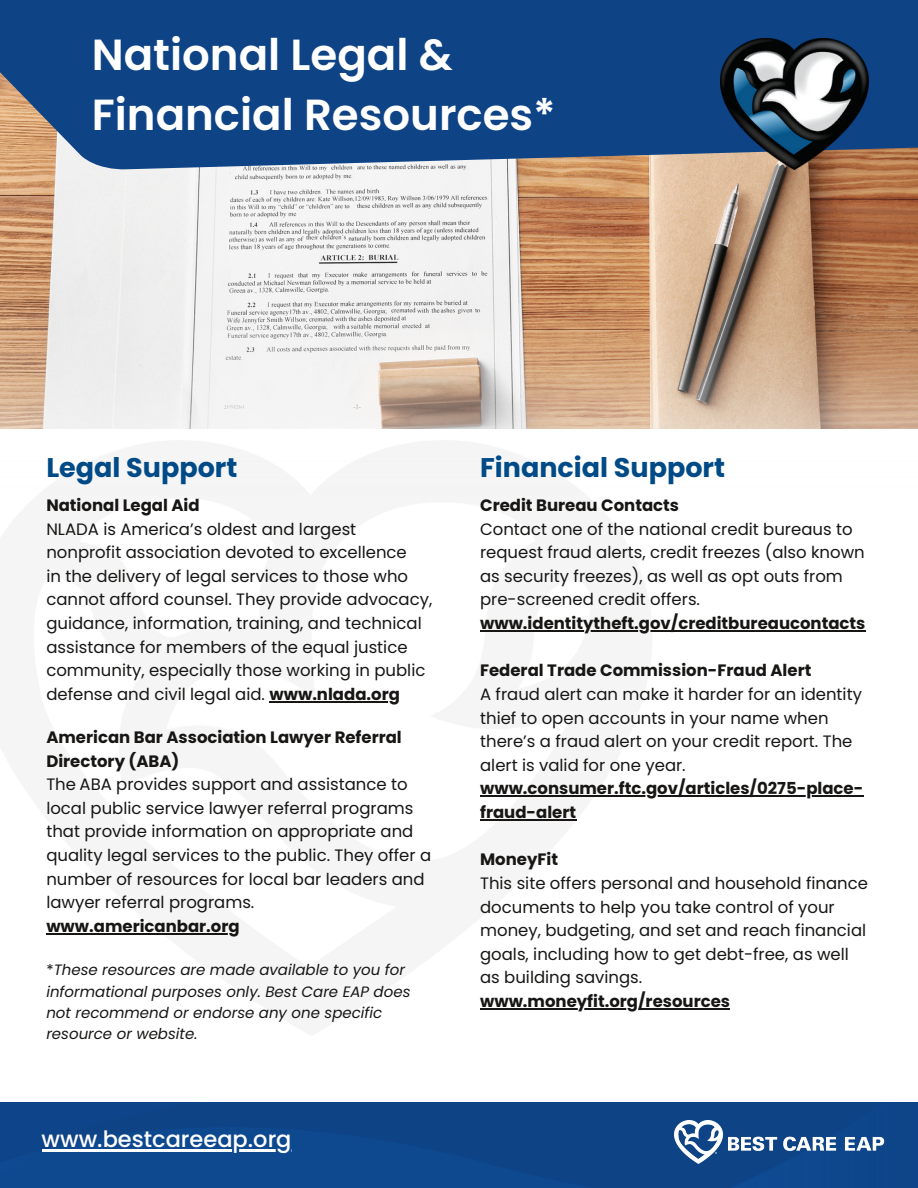
<style>
.page{position:relative;width:918px;height:1188px;background:#fff}
.page>*{position:absolute;margin:0;border:0;box-sizing:border-box;transform-origin:0 0}
.t1{font:600 43.5px/60.8px "Poppins";color:#fff}
.t2{font:700 27px "Poppins";color:#004b87}
.t3{font:500 22.5px "Poppins";color:#fff}
.t4{font:16.5px/23.7px "Poppins";color:#171615}
.t5{font:700 16.5px/23.7px "Poppins";color:#171615}
.t6{font:italic 15px/21.3px "Poppins";color:#171615}
.s1{font-weight:700}
.s2{font-style:normal}
.s3{color:#004b87}
</style>
<div class="page">
<img style="left:0;top:169px;width:918px;height:106px">
<img style="left:0;top:275px;width:918px;height:154px">
<img style="left:0;top:441px;width:652px;height:593px">
<svg style="left:0;top:0;width:918px;height:169px;background:#1d4b87"></svg>
<div style="left:0;top:1102px;width:918px;height:86px;background:#0e4386"></div>
<img style="left:732px;top:1164px;width:54px;height:24px">
<img style="left:0;top:1154px;width:29px;height:22px">
<img style="left:720px;top:39px;width:149px;height:130px">
<img style="left:675px;top:1121px;width:210px;height:43px">
<hr style="left:270px;top:701px;width:130px;height:1px;background:#171615">
<hr style="left:42px;top:1149px;width:250px;height:3px;background:#fff">
<hr style="left:480px;top:630px;width:386px;height:1px;background:#171615">
<hr style="left:480px;top:796px;width:383px;height:1px;background:#171615">
<hr style="left:480px;top:819px;width:96px;height:1px;background:#171615">
<hr style="left:480px;top:1008px;width:250px;height:1px;background:#171615">
<hr style="left:46px;top:933px;width:194px;height:1px;background:#171615">
<p class="t1" style="left:92px;top:24px;width:466px">National Legal &amp;<br>Financial Resources*</p>
<p class="t2" style="left:46px;top:449px;width:193px">Legal Support</p>
<p class="t2" style="left:480px;top:449px;width:246px">Financial Support</p>
<p class="t5" style="left:46px;top:493px;width:155px">National Legal Aid</p>
<p class="t4" style="left:46px;top:517px;width:362px">NLADA is America’s oldest and largest nonprofit association devoted to excellence</p>
<p class="t4" style="left:46px;top:564px;width:387px">in the delivery of legal services to those who cannot afford counsel. They provide advocacy, guidance, information, training, and technical assistance for members of the equal justice community, especially those working in public defense and civil legal aid. <span class="s1">www.nlada.org</span></p>
<p class="t5" style="left:46px;top:725px;width:357px">American Bar Association Lawyer Referral<br>Directory (ABA)</p>
<p class="t4" style="left:46px;top:773px;width:386px">The ABA provides support and assistance to local public service lawyer referral programs that provide information on appropriate and quality legal services to the public. They offer a number of resources for local bar leaders and lawyer referral programs. <span class="s1">www.americanbar.org</span></p>
<p class="t6" style="left:46px;top:959px;width:366px"><span class="s2">*</span>These resources are made available to you for informational purposes only. Best Care EAP does</p>
<p class="t6" style="left:46px;top:1002px;width:337px">not recommend or endorse any one specific resource or website.</p>
<p class="t3" style="left:42px;top:1123px;width:257px">www.bestcareeap.org<span class="s3">.</span></p>
<p class="t5" style="left:480px;top:493px;width:200px">Credit Bureau Contacts</p>
<p class="t4" style="left:480px;top:517px;width:387px">Contact one of the national credit bureaus to request fraud alerts, credit freezes (also known as security freezes), as well as opt outs from pre-screened credit offers. <span class="s1">www.identitytheft.gov/creditbureaucontacts</span></p>
<p class="t5" style="left:480px;top:659px;width:333px">Federal Trade Commission-Fraud Alert</p>
<p class="t4" style="left:480px;top:682px;width:385px">A fraud alert can make it harder for an identity thief to open accounts in your name when there’s a fraud alert on your credit report. The alert is valid for one year. <span class="s1">www.consumer.ftc.gov/articles/0275-place&shy;fraud-alert</span></p>
<p class="t5" style="left:480px;top:848px;width:79px">MoneyFit</p>
<p class="t4" style="left:480px;top:871px;width:389px">This site offers personal and household finance documents to help you take control of your money, budgeting, and set and reach financial goals, including how to get debt-free, as well as building savings. <span class="s1">www.moneyfit.org/resources</span></p>
</div>
